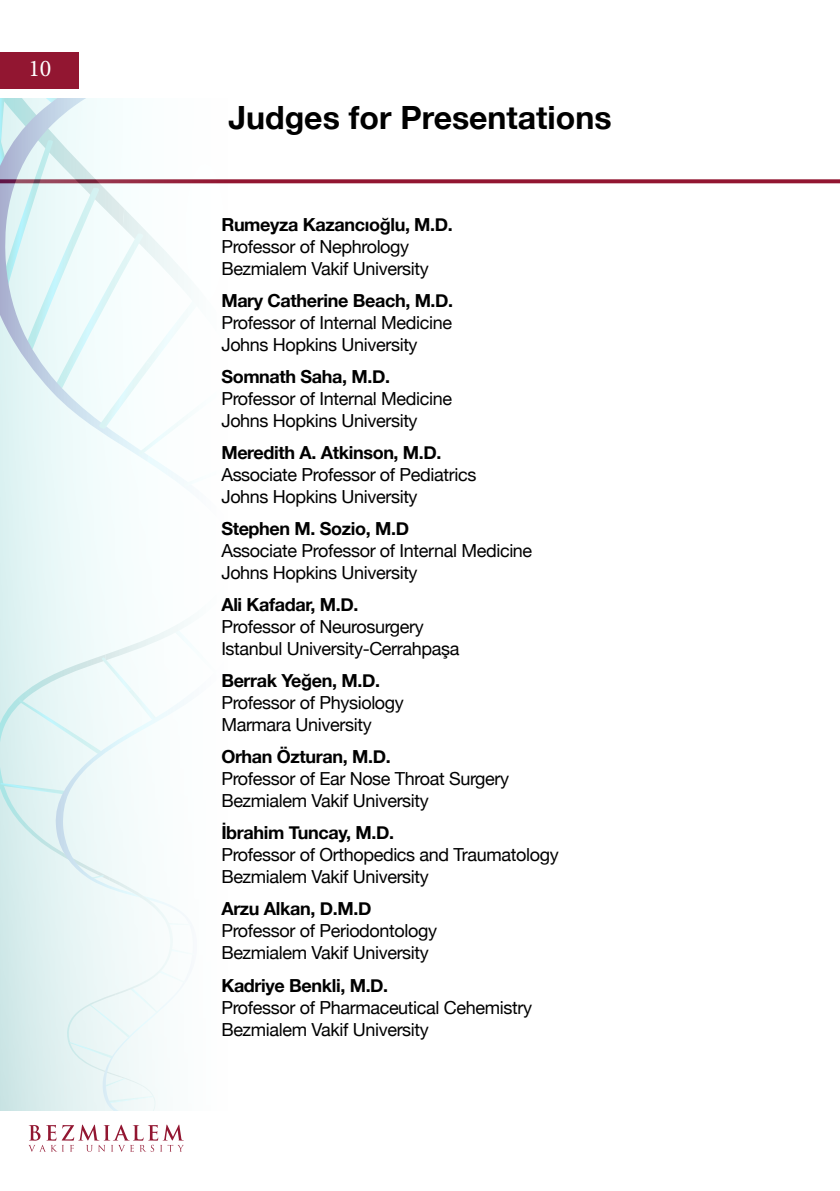
<style>
.page{position:relative;width:840px;height:1191px;background:#fff}
.page>*{position:absolute;margin:0;border:0;box-sizing:border-box;transform-origin:0 0}
.t1{font:700 32px "Helvetica Neue";color:#000}
.t2{font:24px "Minion Pro";color:#fff}
.t3{font:18px/22px "Helvetica Neue";letter-spacing:-.02em;color:#000}
.t4{font:700 18px "Helvetica Neue";letter-spacing:-.02em;color:#000}
</style>
<div class="page">
<div style="left:0;top:52px;width:78px;height:37px;background:#921631"></div>
<svg style="left:292px;top:179px;width:547px;height:4px;background:#9a2841"></svg>
<svg style="left:0;top:98px;width:268px;height:1012px"></svg>
<svg style="left:28px;top:1124px;width:156px;height:27px"></svg>
<h2 class="t2" style="left:28px;top:52px;width:25px">10</h2>
<h1 class="t1" style="left:228px;top:93px;width:384px">Judges for Presentations</h1>
<p class="t4" style="left:221px;top:211px;width:233px">Rumeyza Kazancıoğlu, M.D.</p>
<p class="t3" style="left:221px;top:237px;width:209px">Professor of Nephrology<br>Bezmialem Vakif University</p>
<p class="t4" style="left:221px;top:287px;width:233px">Mary Catherine Beach, M.D.</p>
<p class="t3" style="left:221px;top:313px;width:232px">Professor of Internal Medicine<br>Johns Hopkins University</p>
<p class="t4" style="left:221px;top:363px;width:170px">Somnath Saha, M.D.</p>
<p class="t3" style="left:221px;top:389px;width:232px">Professor of Internal Medicine<br>Johns Hopkins University</p>
<p class="t4" style="left:221px;top:439px;width:221px">Meredith A. Atkinson, M.D.</p>
<p class="t3" style="left:221px;top:465px;width:256px">Associate Professor of Pediatrics<br>Johns Hopkins University</p>
<p class="t4" style="left:221px;top:515px;width:189px">Stephen M. Sozio, M.D</p>
<p class="t3" style="left:221px;top:541px;width:312px">Associate Professor of Internal Medicine<br>Johns Hopkins University</p>
<p class="t4" style="left:221px;top:591px;width:138px">Ali Kafadar, M.D.</p>
<p class="t3" style="left:221px;top:617px;width:239px">Professor of Neurosurgery<br>Istanbul University-Cerrahpaşa</p>
<p class="t4" style="left:221px;top:667px;width:160px">Berrak Yeğen, M.D.</p>
<p class="t3" style="left:221px;top:693px;width:184px">Professor of Physiology<br>Marmara University</p>
<p class="t4" style="left:221px;top:743px;width:171px">Orhan Özturan, M.D.</p>
<p class="t3" style="left:221px;top:769px;width:289px">Professor of Ear Nose Throat Surgery<br>Bezmialem Vakif University</p>
<p class="t4" style="left:221px;top:819px;width:174px">İbrahim Tuncay, M.D.</p>
<p class="t3" style="left:221px;top:845px;width:338px">Professor of Orthopedics and Traumatology<br>Bezmialem Vakif University</p>
<p class="t4" style="left:221px;top:895px;width:151px">Arzu Alkan, D.M.D</p>
<p class="t3" style="left:221px;top:921px;width:217px">Professor of Periodontology<br>Bezmialem Vakif University</p>
<p class="t4" style="left:221px;top:971px;width:168px">Kadriye Benkli, M.D.</p>
<p class="t3" style="left:221px;top:997px;width:312px">Professor of Pharmaceutical Cehemistry<br>Bezmialem Vakif University</p>
</div>
